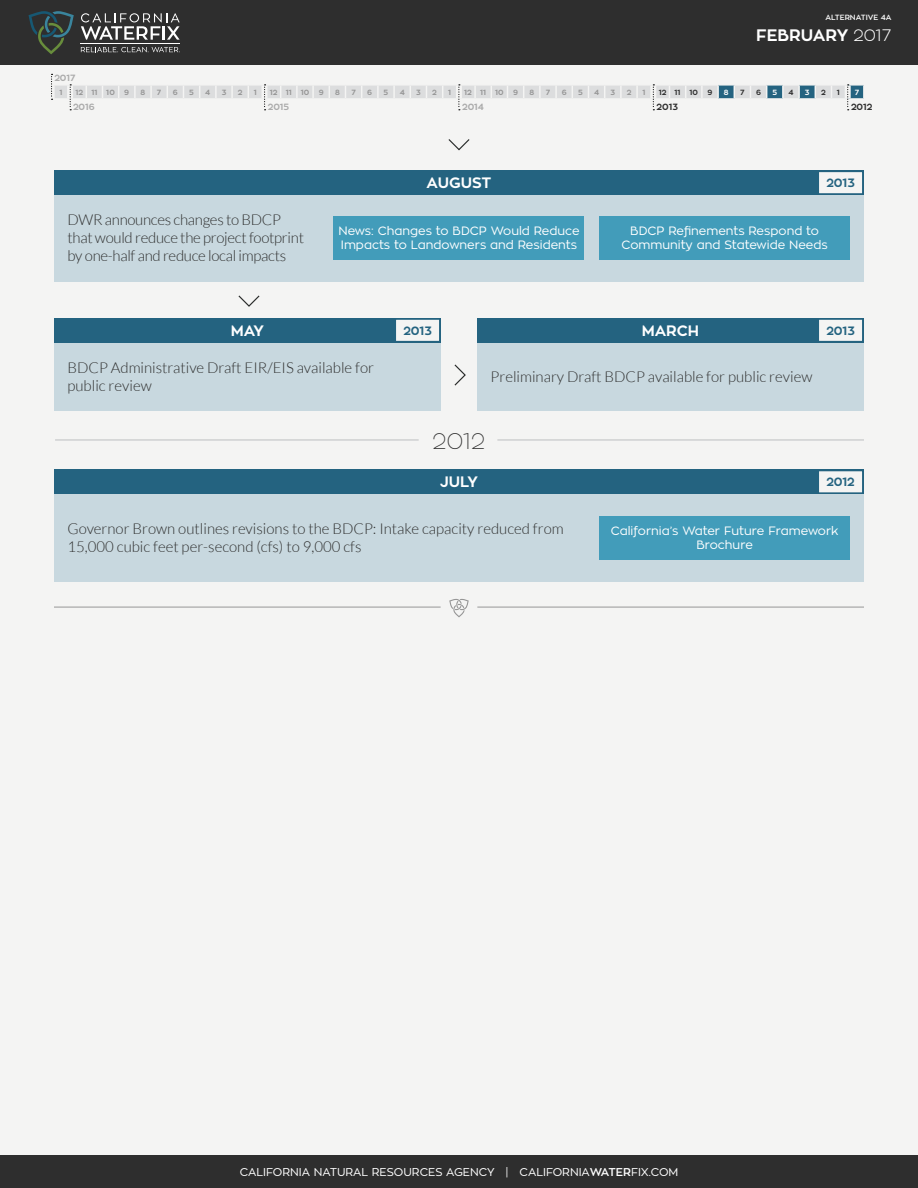
<style>
.page{position:relative;width:918px;height:1188px;background:#f4f4f3}
.page>*{position:absolute;margin:0;border:0;box-sizing:border-box;transform-origin:0 0}
.t1{font:100 22.5px "Zona Pro";color:#2e2e2e}
.t2{font:700 16.5px "Zona Pro";color:#fff}
.t3{font:300 15px/18px "Lato";color:#2e2e2e}
.t4{font:300 15px/18px "Lato";letter-spacing:-.02em;color:#2e2e2e}
.t5{font:700 15px "Zona Pro";color:#fff}
.t6{font:12px/14.4px "Zona Pro";color:#fff;text-align:center}
.t7{font:700 12px "Zona Pro";color:#246380}
.t8{font:11.25px "Zona Pro";color:#fff}
.t9{font:700 9px "Zona Pro";color:#ababab}
.t10{font:700 9px "Zona Pro";color:#2e2e2e}
.t11{font:700 7.5px "Zona Pro";color:#969696}
.t12{font:600 7.5px "Zona Pro";color:#fff}
.t13{font:700 7.5px "Zona Pro";color:#2e2e2e}
.t14{font:700 7.5px "Zona Pro";color:#fff}
.s1{font-weight:300}
.s2{font-weight:600}
</style>
<div class="page">
<div style="left:0;top:0;width:918px;height:65px;background:#2e2e2e"></div>
<div style="left:0;top:1155px;width:918px;height:33px;background:#2e2e2e"></div>
<svg style="left:29px;top:11px;width:45px;height:43px"></svg>
<svg style="left:81px;top:47px;width:99px;height:5px"></svg>
<svg style="left:81px;top:13px;width:99px;height:27px"></svg>
<hr style="left:80px;top:43px;width:100px;height:1px;background:#fff">
<div style="left:54px;top:194px;width:810px;height:88px;background:#c8d8df"></div>
<div style="left:600px;top:216px;width:250px;height:44px;background:#429cba"></div>
<div style="left:334px;top:216px;width:250px;height:44px;background:#429cba"></div>
<svg style="left:448px;top:139px;width:22px;height:12px"></svg>
<div style="left:54px;top:494px;width:810px;height:87px;background:#c8d8df"></div>
<div style="left:54px;top:171px;width:810px;height:24px;background:#246380"></div>
<div style="left:54px;top:470px;width:810px;height:24px;background:#246380"></div>
<div style="left:818px;top:171px;width:45px;height:23px;background:#f4f4f3"></div>
<div style="left:818px;top:171px;width:46px;height:24px;border:2px solid #246380"></div>
<div style="left:818px;top:471px;width:45px;height:22px;background:#f4f4f3"></div>
<div style="left:818px;top:470px;width:46px;height:24px;border:2px solid #246380"></div>
<div style="left:600px;top:516px;width:250px;height:43px;background:#429cba"></div>
<svg style="left:238px;top:295px;width:22px;height:12px"></svg>
<div style="left:54px;top:342px;width:387px;height:69px;background:#c8d8df"></div>
<div style="left:477px;top:342px;width:387px;height:69px;background:#c8d8df"></div>
<div style="left:54px;top:318px;width:387px;height:24px;background:#246380"></div>
<div style="left:477px;top:318px;width:387px;height:24px;background:#246380"></div>
<div style="left:395px;top:319px;width:45px;height:23px;background:#f4f4f3"></div>
<div style="left:395px;top:318px;width:46px;height:24px;border:2px solid #246380"></div>
<div style="left:818px;top:319px;width:45px;height:23px;background:#f4f4f3"></div>
<div style="left:818px;top:318px;width:46px;height:24px;border:2px solid #246380"></div>
<svg style="left:454px;top:364px;width:12px;height:22px"></svg>
<hr style="left:55px;top:440px;width:364px;height:1px;background:#bcbec0">
<hr style="left:497px;top:440px;width:367px;height:1px;background:#bcbec0">
<hr style="left:54px;top:607px;width:387px;height:1px;background:#969696">
<hr style="left:477px;top:607px;width:387px;height:1px;background:#969696">
<svg style="left:449px;top:599px;width:20px;height:18px"></svg>
<svg style="left:51px;top:74px;width:813px;height:36px"></svg>
<p class="t9" style="left:54px;top:72px;width:23px">2017</p>
<p class="t12" style="left:825px;top:12px;width:68px">ALTERNATIVE 4A</p>
<p class="t2" style="left:756px;top:24px;width:137px">FEBRUARY <span class="s1">2017</span></p>
<p class="t11" style="left:59px;top:87px;width:5px">1</p>
<p class="t11" style="left:75px;top:87px;width:41px">12 11 10</p>
<p class="t11" style="left:124px;top:87px;width:6px">9</p>
<p class="t11" style="left:141px;top:87px;width:6px">8</p>
<p class="t11" style="left:157px;top:87px;width:6px">7</p>
<p class="t11" style="left:173px;top:87px;width:6px">6</p>
<p class="t11" style="left:189px;top:87px;width:6px">5</p>
<p class="t11" style="left:205px;top:87px;width:7px">4</p>
<p class="t11" style="left:222px;top:87px;width:6px">3</p>
<p class="t11" style="left:238px;top:87px;width:6px">2</p>
<p class="t11" style="left:254px;top:87px;width:5px">1</p>
<p class="t11" style="left:270px;top:87px;width:41px">12 11 10</p>
<p class="t11" style="left:319px;top:87px;width:6px">9</p>
<p class="t11" style="left:335px;top:87px;width:6px">8</p>
<p class="t11" style="left:351px;top:87px;width:6px">7</p>
<p class="t11" style="left:367px;top:87px;width:6px">6</p>
<p class="t11" style="left:384px;top:87px;width:6px">5</p>
<p class="t11" style="left:400px;top:87px;width:7px">4</p>
<p class="t11" style="left:416px;top:87px;width:6px">3</p>
<p class="t11" style="left:432px;top:87px;width:6px">2</p>
<p class="t11" style="left:448px;top:87px;width:5px">1</p>
<p class="t11" style="left:464px;top:87px;width:41px">12 11 10</p>
<p class="t11" style="left:513px;top:87px;width:6px">9</p>
<p class="t11" style="left:529px;top:87px;width:6px">8</p>
<p class="t11" style="left:546px;top:87px;width:6px">7</p>
<p class="t11" style="left:562px;top:87px;width:6px">6</p>
<p class="t11" style="left:578px;top:87px;width:6px">5</p>
<p class="t11" style="left:594px;top:87px;width:7px">4</p>
<p class="t11" style="left:610px;top:87px;width:6px">3</p>
<p class="t11" style="left:627px;top:87px;width:6px">2</p>
<p class="t11" style="left:643px;top:87px;width:5px">1</p>
<p class="t13" style="left:659px;top:87px;width:41px">12 11 10</p>
<p class="t13" style="left:708px;top:87px;width:6px">9</p>
<p class="t14" style="left:724px;top:87px;width:6px">8</p>
<p class="t13" style="left:740px;top:87px;width:6px">7</p>
<p class="t13" style="left:756px;top:87px;width:6px">6</p>
<p class="t14" style="left:772px;top:87px;width:6px">5</p>
<p class="t13" style="left:788px;top:87px;width:7px">4</p>
<p class="t14" style="left:805px;top:87px;width:6px">3</p>
<p class="t13" style="left:821px;top:87px;width:6px">2</p>
<p class="t13" style="left:837px;top:87px;width:5px">1</p>
<p class="t14" style="left:855px;top:87px;width:6px">7</p>
<p class="t9" style="left:73px;top:101px;width:23px">2016</p>
<p class="t9" style="left:268px;top:101px;width:23px">2015</p>
<p class="t9" style="left:462px;top:101px;width:23px">2014</p>
<p class="t10" style="left:657px;top:101px;width:23px">2013</p>
<p class="t10" style="left:851px;top:101px;width:23px">2012</p>
<p class="t5" style="left:427px;top:173px;width:66px">AUGUST</p>
<p class="t7" style="left:826px;top:175px;width:30px">2013</p>
<p class="t4" style="left:68px;top:211px;width:238px">DWR announces changes to BDCP that would reduce the project footprint by one-half and reduce local impacts</p>
<p class="t6" style="left:622px;top:223px;width:208px">BDCP Refinements Respond to<br>Community and Statewide Needs</p>
<p class="t6" style="left:338px;top:223px;width:243px;text-align:left">News: Changes to BDCP Would Reduce<br>Impacts to Landowners and Residents</p>
<p class="t5" style="left:231px;top:321px;width:35px">MAY</p>
<p class="t7" style="left:403px;top:322px;width:30px">2013</p>
<p class="t5" style="left:642px;top:321px;width:59px">MARCH</p>
<p class="t7" style="left:826px;top:322px;width:30px">2013</p>
<p class="t3" style="left:68px;top:358px;width:308px">BDCP Administrative Draft EIR/EIS available for public review</p>
<p class="t3" style="left:490px;top:367px;width:323px">Preliminary Draft BDCP available for public review</p>
<h1 class="t1" style="left:433px;top:427px;width:54px">2012</h1>
<p class="t5" style="left:440px;top:472px;width:39px">JULY</p>
<p class="t3" style="left:68px;top:520px;width:498px">Governor Brown outlines revisions to the BDCP: Intake capacity reduced from<br>15,000 cubic feet per-second (cfs) to 9,000 cfs</p>
<p class="t7" style="left:826px;top:474px;width:30px">2012</p>
<p class="t6" style="left:611px;top:523px;width:229px">California’s Water Future Framework<br>Brochure</p>
<p class="t8" style="left:240px;top:1165px;width:440px">CALIFORNIA NATURAL RESOURCES AGENCY | CALIFORNIA<span class="s2">WATER</span>FIX.COM</p>
</div>
